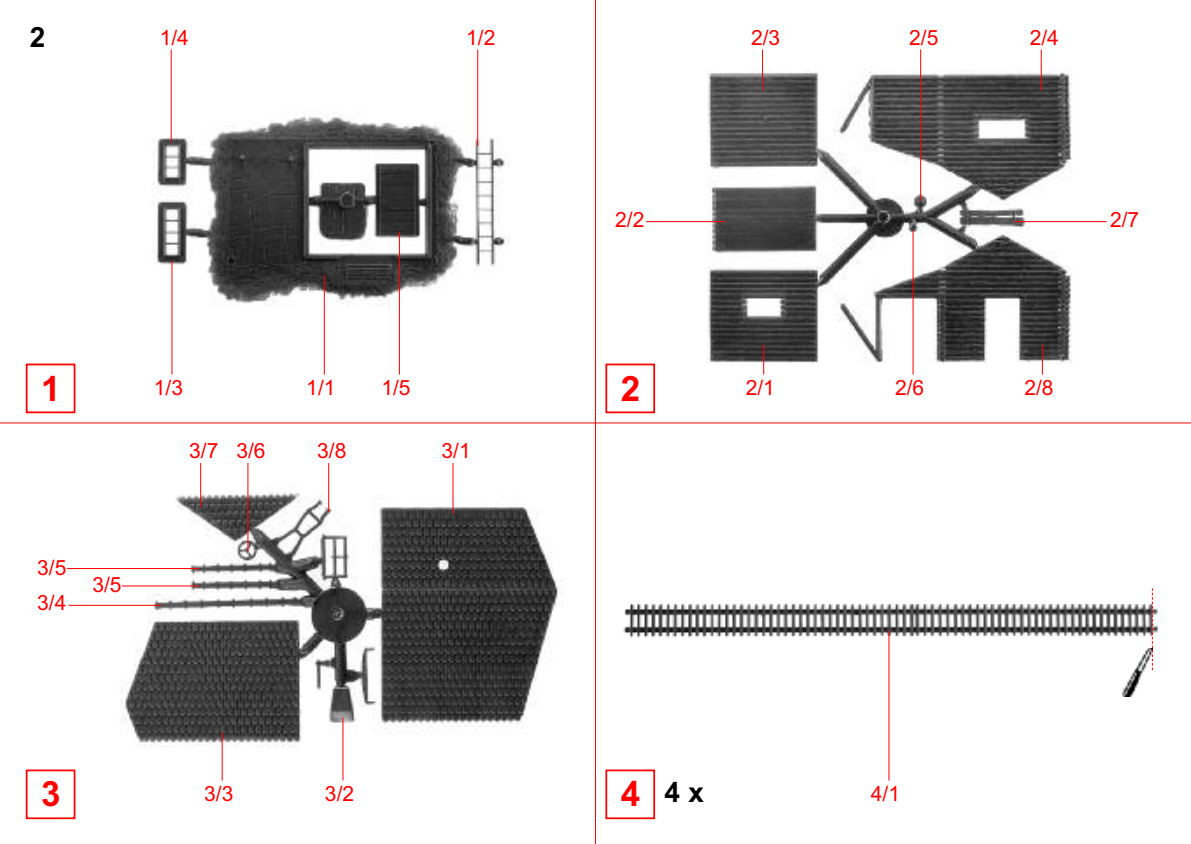
<style>
.page{position:relative;width:1191px;height:844px;background:#fff}
.page>*{position:absolute;margin:0;border:0;box-sizing:border-box;transform-origin:0 0}
.t1{font:700 35px "Arial";color:#f00}
.t2{font:700 28px "Arial";color:#000}
.t3{font:21px "Arial";color:#f00}
</style>
<div class="page">
<hr style="left:595px;top:0;width:1px;height:843px;background:#f00">
<hr style="left:0;top:422px;width:1191px;height:1px;background:#f00">
<img style="left:151px;top:109px;width:358px;height:198px">
<img style="left:693px;top:69px;width:387px;height:296px">
<img style="left:120px;top:482px;width:442px;height:265px">
<img style="left:623px;top:601px;width:536px;height:41px">
<img style="left:1122px;top:648px;width:30px;height:47px">
<hr style="left:222px;top:732px;width:1px;height:48px;background:#f00">
<hr style="left:342px;top:717px;width:1px;height:63px;background:#f00">
<hr style="left:888px;top:630px;width:1px;height:150px;background:#f00">
<svg style="left:1152px;top:588px;width:1px;height:82px"></svg>
<hr style="left:324px;top:275px;width:1px;height:99px;background:#f00">
<hr style="left:171px;top:261px;width:1px;height:113px;background:#f00">
<hr style="left:399px;top:231px;width:1px;height:143px;background:#f00">
<hr style="left:763px;top:344px;width:1px;height:30px;background:#f00">
<div style="left:26px;top:363px;width:49px;height:50px;border:2px solid #f00"></div>
<div style="left:605px;top:363px;width:50px;height:50px;border:2px solid #f00"></div>
<div style="left:26px;top:769px;width:49px;height:50px;border:2px solid #f00"></div>
<div style="left:605px;top:769px;width:50px;height:50px;border:2px solid #f00"></div>
<hr style="left:477px;top:49px;width:1px;height:97px;background:#f00">
<hr style="left:171px;top:49px;width:1px;height:93px;background:#f00">
<hr style="left:200px;top:463px;width:1px;height:44px;background:#f00">
<hr style="left:247px;top:463px;width:1px;height:88px;background:#f00">
<hr style="left:328px;top:463px;width:1px;height:49px;background:#f00">
<hr style="left:452px;top:463px;width:1px;height:51px;background:#f00">
<hr style="left:762px;top:49px;width:1px;height:42px;background:#f00">
<hr style="left:1042px;top:344px;width:1px;height:30px;background:#f00">
<hr style="left:1040px;top:49px;width:1px;height:42px;background:#f00">
<hr style="left:912px;top:230px;width:1px;height:144px;background:#f00">
<hr style="left:920px;top:49px;width:1px;height:152px;background:#f00">
<hr style="left:646px;top:221px;width:79px;height:1px;background:#f00">
<hr style="left:69px;top:604px;width:92px;height:1px;background:#f00">
<hr style="left:67px;top:568px;width:132px;height:1px;background:#f00">
<div style="left:91px;top:573px;width:48px;height:26px;background:#fff"></div>
<hr style="left:122px;top:585px;width:77px;height:1px;background:#f00">
<hr style="left:1014px;top:221px;width:92px;height:1px;background:#f00">
<h2 class="t2" style="left:30px;top:21px;width:17px">2</h2>
<p class="t3" style="left:160px;top:25px;width:31px">1/4</p>
<p class="t3" style="left:466px;top:25px;width:31px">1/2</p>
<p class="t3" style="left:751px;top:25px;width:31px">2/3</p>
<p class="t3" style="left:909px;top:25px;width:31px">2/5</p>
<p class="t3" style="left:1029px;top:25px;width:31px">2/4</p>
<p class="t3" style="left:615px;top:207px;width:31px">2/2</p>
<p class="t3" style="left:1110px;top:207px;width:31px">2/7</p>
<h1 class="t1" style="left:41px;top:368px;width:21px">1</h1>
<h1 class="t1" style="left:621px;top:368px;width:21px">2</h1>
<p class="t3" style="left:154px;top:375px;width:31px">1/3</p>
<p class="t3" style="left:306px;top:375px;width:31px">1/1</p>
<p class="t3" style="left:381px;top:375px;width:31px">1/5</p>
<p class="t3" style="left:745px;top:375px;width:31px">2/1</p>
<p class="t3" style="left:37px;top:555px;width:31px">3/5</p>
<p class="t3" style="left:37px;top:590px;width:31px">3/4</p>
<p class="t3" style="left:92px;top:572px;width:31px">3/5</p>
<p class="t3" style="left:189px;top:438px;width:31px">3/7</p>
<p class="t3" style="left:236px;top:438px;width:31px">3/6</p>
<p class="t3" style="left:317px;top:438px;width:31px">3/8</p>
<p class="t3" style="left:441px;top:438px;width:31px">3/1</p>
<p class="t3" style="left:895px;top:375px;width:31px">2/6</p>
<h1 class="t1" style="left:41px;top:773px;width:21px">3</h1>
<h1 class="t1" style="left:621px;top:773px;width:21px">4</h1>
<h2 class="t2" style="left:664px;top:775px;width:41px">4 x</h2>
<p class="t3" style="left:204px;top:781px;width:31px">3/3</p>
<p class="t3" style="left:325px;top:781px;width:31px">3/2</p>
<p class="t3" style="left:871px;top:781px;width:31px">4/1</p>
<p class="t3" style="left:1024px;top:375px;width:31px">2/8</p>
</div>
